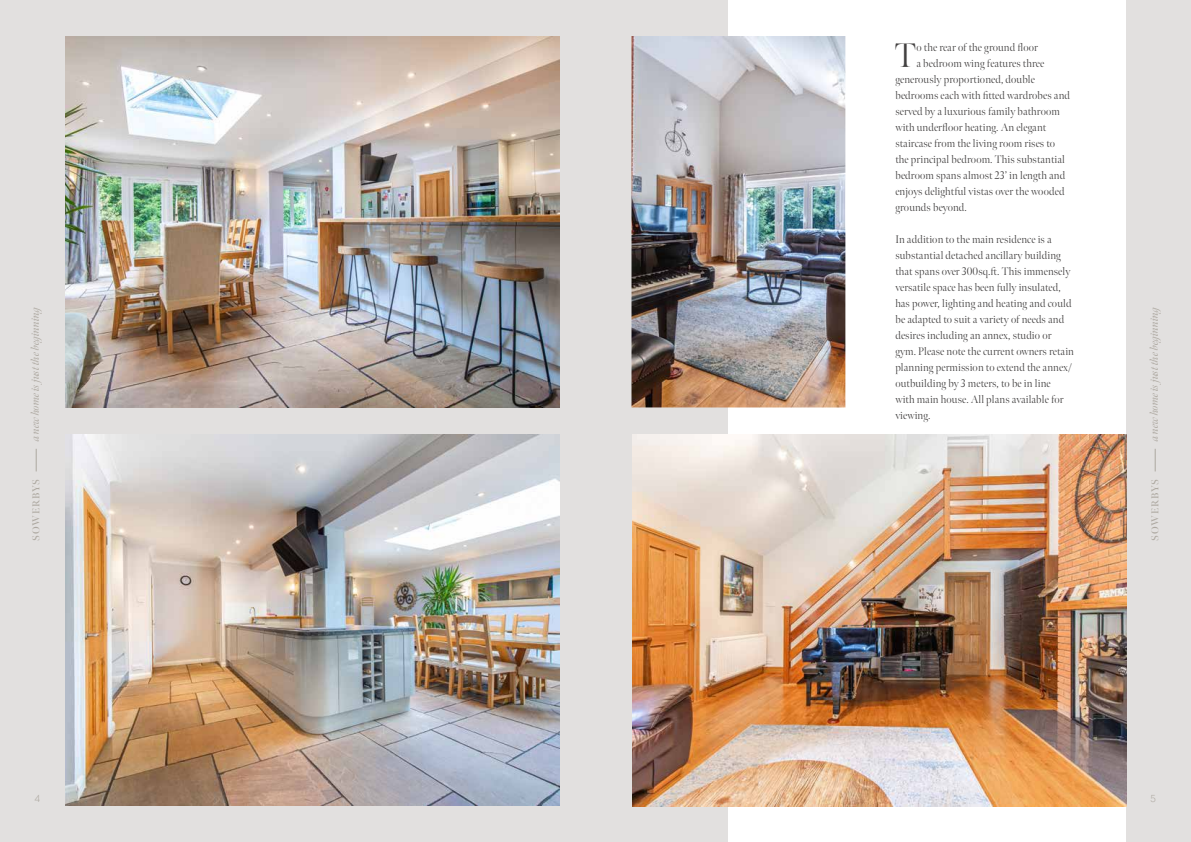
<style>
.page{position:relative;width:1191px;height:842px;background:#fff}
.page>*{position:absolute;margin:0;border:0;box-sizing:border-box;transform-origin:0 0}
.t1{font:300 34px "Meno Banner";color:#434141}
.t2{font:300 11px/16px "Meno Banner";letter-spacing:.01em;color:#434141}
.t3{font:italic 11px "Meno Banner";letter-spacing:-.01em;color:#ada8a0}
.t4{font:600 10px "Meno Banner";letter-spacing:.08em;color:#ada8a0}
.t5{font:300 10px "Quasimoda";color:#ada8a0}
</style>
<div class="page">
<div style="left:0;top:0;width:595px;height:842px;background:#e2e0df"></div>
<div style="left:595px;top:0;width:596px;height:842px;background:#e2e0df"></div>
<svg style="left:36px;top:449px;width:1px;height:22px"></svg>
<svg style="left:1155px;top:449px;width:1px;height:22px"></svg>
<div style="left:728px;top:0;width:397px;height:842px;background:#fff"></div>
<img style="left:631px;top:36px;width:214px;height:371px">
<img style="left:66px;top:36px;width:493px;height:371px">
<img style="left:66px;top:434px;width:493px;height:372px">
<img style="left:632px;top:434px;width:494px;height:372px">
<h1 class="t1" style="left:894px;top:35px;width:23px">T</h1>
<p class="t2" style="left:916px;top:39px;width:123px">o the rear of the ground floor</p>
<p class="t2" style="left:916px;top:55px;width:129px">a bedroom wing features three</p>
<p class="t2" style="left:895px;top:71px;width:141px">generously proportioned, double</p>
<p class="t2" style="left:895px;top:87px;width:176px">bedrooms each with fitted wardrobes and</p>
<p class="t2" style="left:895px;top:103px;width:166px">served by a luxurious family bathroom</p>
<p class="t2" style="left:895px;top:119px;width:152px">with underfloor heating. An elegant</p>
<p class="t2" style="left:895px;top:135px;width:161px">staircase from the living room rises to</p>
<p class="t2" style="left:895px;top:151px;width:171px">the principal bedroom. This substantial</p>
<p class="t2" style="left:895px;top:167px;width:171px">bedroom spans almost 23’ in length and</p>
<p class="t2" style="left:895px;top:183px;width:171px">enjoys delightful vistas over the wooded</p>
<p class="t2" style="left:895px;top:199px;width:73px">grounds beyond.</p>
<p class="t2" style="left:895px;top:231px;width:180px">In addition to the main residence is a substantial detached ancillary building that spans over 300sq.ft. This immensely versatile space has been fully insulated, has power, lighting and heating and could be adapted to suit a variety of needs and desires including an annex, studio or gym. Please note the current owners retain planning permission to extend the annex/ outbuilding by 3 meters, to be in line<br>with main house. All plans available for viewing.</p>
<p class="t3" style="left:29px;top:441px;width:138px;rotate:-90deg">a new home is just the beginning</p>
<p class="t3" style="left:1147px;top:441px;width:138px;rotate:-90deg">a new home is just the beginning</p>
<p class="t4" style="left:30px;top:541px;width:63px;rotate:-90deg">SOWERBYS</p>
<p class="t4" style="left:1149px;top:541px;width:63px;rotate:-90deg">SOWERBYS</p>
<p class="t5" style="left:35px;top:791px;width:7px">4</p>
<p class="t5" style="left:1150px;top:791px;width:7px">5</p>
</div>
